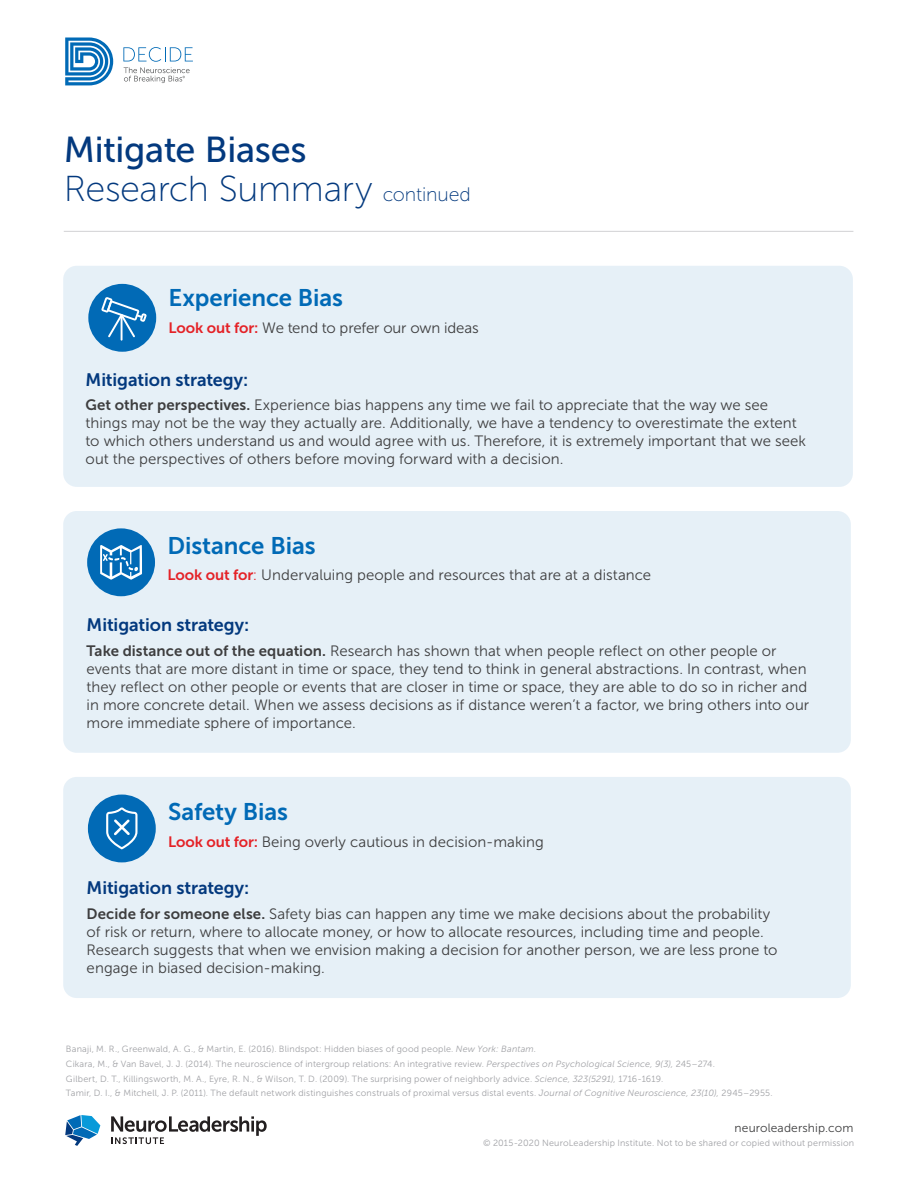
<style>
.page{position:relative;width:918px;height:1188px;background:#fff}
.page>*{position:absolute;margin:0;border:0;box-sizing:border-box;transform-origin:0 0}
.t1{font:36px "Museo Sans 100";letter-spacing:-.01em;color:#03397e}
.t2{font:36px "Museo Sans 500";letter-spacing:-.01em;color:#03397e}
.t3{font:24px "Museo Sans 700";letter-spacing:-.005em;color:#016ab6}
.t4{font:18px "Museo Sans 700";letter-spacing:-.005em;color:#03397e}
.t5{font:15px/18px "Museo Sans 300";letter-spacing:.005em;color:#3e3e3f}
.t6{font:12px "Museo Sans 300";letter-spacing:.015em;color:#3e3e3f}
.t7{font:9px/14.7px "Museo Sans 300";letter-spacing:.02em;color:#a0a1a5}
.s1{font-size:19.5px}
.s2{font-family:"Museo Sans 700";color:#e42227}
.s3{font-family:"Museo Sans 700"}
.s4{color:#e42227}
.s5{font-style:italic}
</style>
<div class="page">
<svg style="left:65px;top:1115px;width:35px;height:31px"></svg>
<svg style="left:111px;top:1116px;width:156px;height:28px"></svg>
<svg style="left:65px;top:38px;width:48px;height:47px"></svg>
<svg style="left:123px;top:47px;width:70px;height:36px"></svg>
<div style="left:63px;top:511px;width:788px;height:242px;background:#e6f0f7;border-radius:14px"></div>
<div style="left:87px;top:528px;width:68px;height:68px;background:#016ab6;border-radius:50%"></div>
<svg style="left:100px;top:545px;width:42px;height:35px"></svg>
<div style="left:63px;top:777px;width:788px;height:221px;background:#e6f0f7;border-radius:14px"></div>
<div style="left:88px;top:795px;width:68px;height:67px;background:#016ab6;border-radius:50%"></div>
<svg style="left:106px;top:808px;width:32px;height:41px"></svg>
<hr style="left:64px;top:231px;width:789px;height:1px;background:#d1d2d4">
<div style="left:63px;top:266px;width:790px;height:221px;background:#e6f0f7;border-radius:14px"></div>
<div style="left:88px;top:284px;width:68px;height:68px;background:#016ab6;border-radius:50%"></div>
<hr style="left:121px;top:314px;width:2px;height:27px;background:#fff">
<svg style="left:101px;top:297px;width:46px;height:40px"></svg>
<h1 class="t2" style="left:64px;top:130px;width:244px">Mitigate Biases</h1>
<h1 class="t1" style="left:64px;top:170px;width:409px">Research Summary <span class="s1">continued</span></h1>
<h2 class="t3" style="left:169px;top:285px;width:176px">Experience Bias</h2>
<p class="t5" style="left:169px;top:319px;width:312px"><span class="s2">Look out for:</span> We tend to prefer our own ideas</p>
<p class="t4" style="left:86px;top:370px;width:164px">Mitigation strategy:</p>
<p class="t5" style="left:86px;top:396px;width:722px"><span class="s3">Get other perspectives.</span> Experience bias happens any time we fail to appreciate that the way we see things may not be the way they actually are. Additionally, we have a tendency to overestimate the extent to which others understand us and would agree with us. Therefore, it is extremely important that we seek out the perspectives of others before moving forward with a decision.</p>
<h2 class="t3" style="left:167px;top:532px;width:150px">Distance Bias</h2>
<p class="t5" style="left:167px;top:566px;width:485px"><span class="s2">Look out for</span><span class="s4">:</span> Undervaluing people and resources that are at a distance</p>
<p class="t4" style="left:87px;top:615px;width:164px">Mitigation strategy:</p>
<p class="t5" style="left:87px;top:642px;width:724px"><span class="s3">Take distance out of the equation.</span> Research has shown that when people reflect on other people or events that are more distant in time or space, they tend to think in general abstractions. In contrast, when they reflect on other people or events that are closer in time or space, they are able to do so in richer and in more concrete detail. When we assess decisions as if distance weren’t a factor, we bring others into our more immediate sphere of importance.</p>
<h2 class="t3" style="left:168px;top:798px;width:121px">Safety Bias</h2>
<p class="t5" style="left:168px;top:833px;width:377px"><span class="s2">Look out for:</span> Being overly cautious in decision-making</p>
<p class="t4" style="left:87px;top:878px;width:164px">Mitigation strategy:</p>
<p class="t5" style="left:87px;top:905px;width:692px"><span class="s3">Decide for someone else.</span> Safety bias can happen any time we make decisions about the probability of risk or return, where to allocate money, or how to allocate resources, including time and people.<br>Research suggests that when we envision making a decision for another person, we are less prone to engage in biased decision-making.</p>
<p class="t7" style="left:66px;top:1042px;width:708px">Banaji, M. R., Greenwald, A. G., &amp; Martin, E. (2016). Blindspot: Hidden biases of good people. <span class="s5">New York: Bantam.<br></span>Cikara, M., &amp; Van Bavel, J. J. (2014). The neuroscience of intergroup relations: An integrative review. <span class="s5">Perspectives on Psychological Science, 9(3),</span> 245–274.<br>Gilbert, D. T., Killingsworth, M. A., Eyre, R. N., &amp; Wilson, T. D. (2009). The surprising power of neighborly advice. <span class="s5">Science, 323(5291),</span> 1716-1619.<br>Tamir, D. I., &amp; Mitchell, J. P. (2011). The default network distinguishes construals of proximal versus distal events. <span class="s5">Journal of Cognitive Neuroscience, 23(10),</span> 2945–2955.</p>
<p class="t6" style="left:735px;top:1121px;width:120px">neuroleadership.com</p>
<p class="t7" style="left:483px;top:1135px;width:373px">© 2015-2020 NeuroLeadership Institute. Not to be shared or copied without permission</p>
</div>
